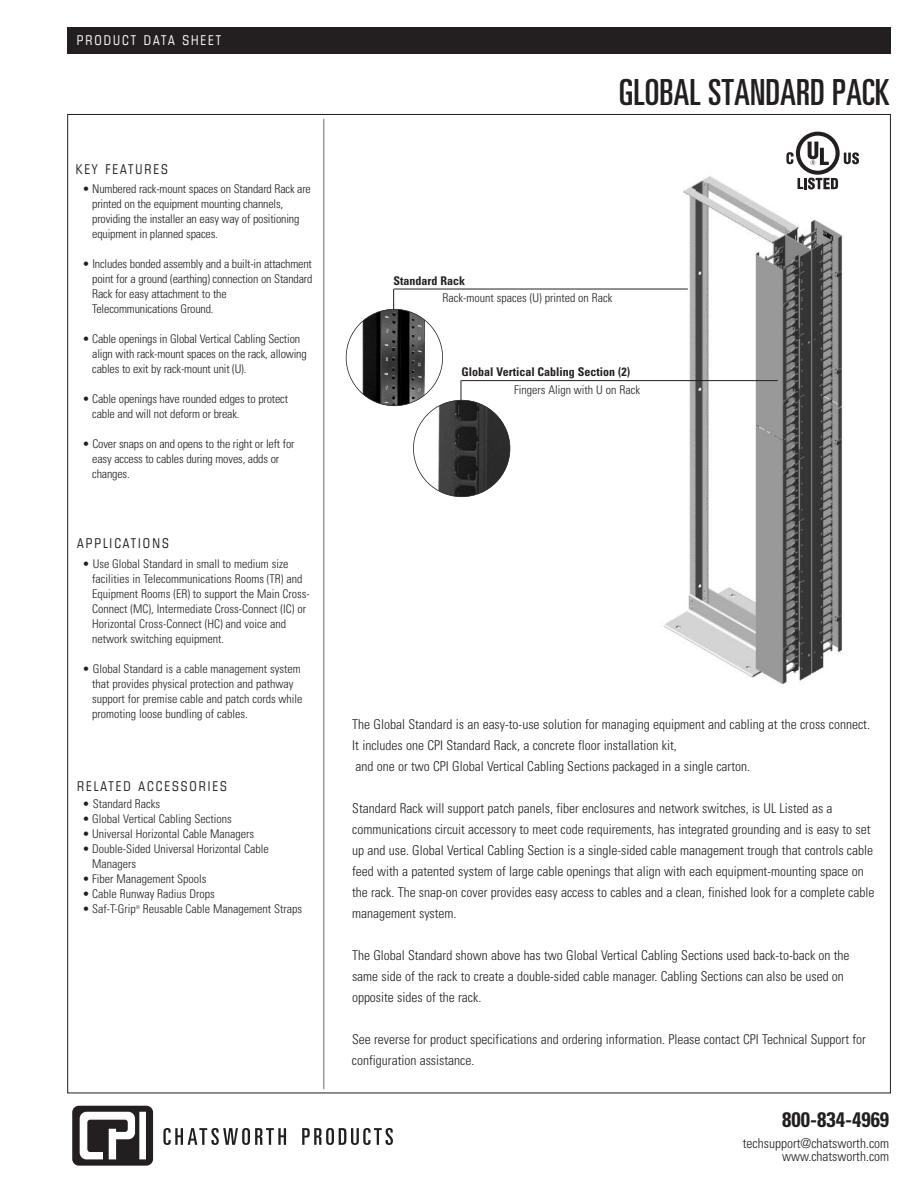
<style>
.page{position:relative;width:918px;height:1188px;background:#fff}
.page>*{position:absolute;margin:0;border:0;box-sizing:border-box;transform-origin:0 0}
.t1{font:ultra-condensed 36px "Univers LT Std";color:#231f20}
.t2{font:700 condensed 21px "Univers LT Std";color:#231f20}
.t3{font:300 condensed 13.5px/21px "Univers LT Std";color:#231f20}
.t4{font:condensed 13.5px "Square 721 BT";letter-spacing:.15em;color:#231f20}
.t5{font:condensed 13.5px "Square 721 BT";letter-spacing:.15em;color:#fff}
.t6{font:300 condensed 12px/15px "Univers LT Std";color:#231f20}
.t7{font:700 condensed 12px "Univers LT Std";color:#231f20}
.t8{font:300 condensed 5.25px "Univers LT Std";color:#231f20}
</style>
<div class="page">
<div style="left:67px;top:27px;width:824px;height:26px;background:#231f20"></div>
<hr style="left:323px;top:119px;width:1px;height:970px;background:#6c6d70">
<svg style="left:72px;top:1106px;width:81px;height:60px"></svg>
<svg style="left:163px;top:1128px;width:123px;height:17px"></svg>
<svg style="left:302px;top:1128px;width:91px;height:17px"></svg>
<img style="left:413px;top:400px;width:97px;height:97px;border-radius:50%">
<div style="left:413px;top:400px;width:97px;height:97px;border:2px solid #231f20;border-radius:50%"></div>
<svg style="left:461px;top:381px;width:1px;height:19px"></svg>
<img style="left:354px;top:309px;width:76px;height:96px">
<div style="left:346px;top:309px;width:97px;height:97px;border:2px solid #231f20;border-radius:50%"></div>
<svg style="left:393px;top:289px;width:1px;height:20px"></svg>
<img style="left:632px;top:176px;width:212px;height:508px">
<hr style="left:394px;top:289px;width:294px;height:1px;background:#231f20">
<hr style="left:461px;top:380px;width:317px;height:1px;background:#231f20">
<div style="left:441px;top:292px;width:214px;height:19px;background:#fff"></div>
<div style="left:513px;top:383px;width:159px;height:19px;background:#fff"></div>
<svg style="left:786px;top:132px;width:73px;height:58px"></svg>
<p class="t5" style="left:77px;top:35px;width:146px">PRODUCT DATA SHEET</p>
<p class="t4" style="left:76px;top:164px;width:94px">KEY FEATURES</p>
<p class="t6" style="left:92px;top:183px;width:220px;text-indent:-10px">• Numbered rack-mount spaces on Standard Rack are printed on the equipment mounting channels, providing the installer an easy way of positioning equipment in planned spaces.</p>
<p class="t6" style="left:92px;top:258px;width:222px;text-indent:-10px">• Includes bonded assembly and a built-in attachment point for a ground (earthing) connection on Standard Rack for easy attachment to the Telecommunications Ground.</p>
<p class="t6" style="left:92px;top:333px;width:216px;text-indent:-10px">• Cable openings in Global Vertical Cabling Section align with rack-mount spaces on the rack, allowing cables to exit by rack-mount unit (U).</p>
<p class="t6" style="left:92px;top:393px;width:197px;text-indent:-10px">• Cable openings have rounded edges to protect cable and will not deform or break.</p>
<p class="t6" style="left:92px;top:438px;width:204px;text-indent:-10px">• Cover snaps on and opens to the right or left for easy access to cables during moves, adds or changes.</p>
<p class="t4" style="left:77px;top:538px;width:93px">APPLICATIONS</p>
<p class="t6" style="left:92px;top:558px;width:219px;text-indent:-10px">• Use Global Standard in small to medium size facilities in Telecommunications Rooms (TR) and Equipment Rooms (ER) to support the Main Cross-Connect (MC), Intermediate Cross-Connect (IC) or Horizontal Cross-Connect (HC) and voice and network switching equipment.</p>
<p class="t6" style="left:92px;top:663px;width:212px;text-indent:-10px">• Global Standard is a cable management system that provides physical protection and pathway support for premise cable and patch cords while promoting loose bundling of cables.</p>
<p class="t4" style="left:77px;top:781px;width:151px">RELATED ACCESSORIES</p>
<p class="t6" style="left:83px;top:798px;width:79px">• Standard Racks</p>
<p class="t6" style="left:83px;top:813px;width:151px">• Global Vertical Cabling Sections</p>
<p class="t6" style="left:82px;top:828px;width:173px">• Universal Horizontal Cable Managers</p>
<p class="t6" style="left:92px;top:843px;width:178px;text-indent:-10px">• Double-Sided Universal Horizontal Cable<br>Managers</p>
<p class="t6" style="left:82px;top:873px;width:126px">• Fiber Management Spools</p>
<p class="t6" style="left:82px;top:888px;width:134px">• Cable Runway Radius Drops</p>
<p class="t6" style="left:82px;top:903px;width:55px">• Saf-T-Grip</p>
<p class="t8" style="left:136px;top:906px;width:6px">®</p>
<p class="t6" style="left:143px;top:903px;width:161px">Reusable Cable Management Straps</p>
<h1 class="t1" style="left:619px;top:79px;width:272px">GLOBAL STANDARD PACK</h1>
<p class="t7" style="left:394px;top:277px;width:73px">Standard Rack</p>
<p class="t6" style="left:443px;top:292px;width:171px">Rack-mount spaces (U) printed on Rack</p>
<p class="t7" style="left:462px;top:367px;width:170px">Global Vertical Cabling Section (2)</p>
<p class="t6" style="left:514px;top:383px;width:127px">Fingers Align with U on Rack</p>
<p class="t3" style="left:352px;top:715px;width:519px">The Global Standard is an easy-to-use solution for managing equipment and cabling at the cross connect.<br>It includes one CPI Standard Rack, a concrete floor installation kit,<br>and one or two CPI Global Vertical Cabling Sections packaged in a single carton.</p>
<p class="t3" style="left:352px;top:799px;width:524px">Standard Rack will support patch panels, fiber enclosures and network switches, is UL Listed as a communications circuit accessory to meet code requirements, has integrated grounding and is easy to set up and use. Global Vertical Cabling Section is a single-sided cable management trough that controls cable feed with a patented system of large cable openings that align with each equipment-mounting space on the rack. The snap-on cover provides easy access to cables and a clean, finished look for a complete cable management system.</p>
<p class="t3" style="left:352px;top:946px;width:499px">The Global Standard shown above has two Global Vertical Cabling Sections used back-to-back on the same side of the rack to create a double-sided cable manager. Cabling Sections can also be used on opposite sides of the rack.</p>
<p class="t3" style="left:352px;top:1030px;width:515px">See reverse for product specifications and ordering information. Please contact CPI Technical Support for configuration assistance.</p>
<h2 class="t2" style="left:782px;top:1111px;width:109px">800-834-4969</h2>
<p class="t3" style="left:743px;top:1137px;width:148px;line-height:13.5px;text-align:right">techsupport@chatsworth.com www.chatsworth.com</p>
</div>
